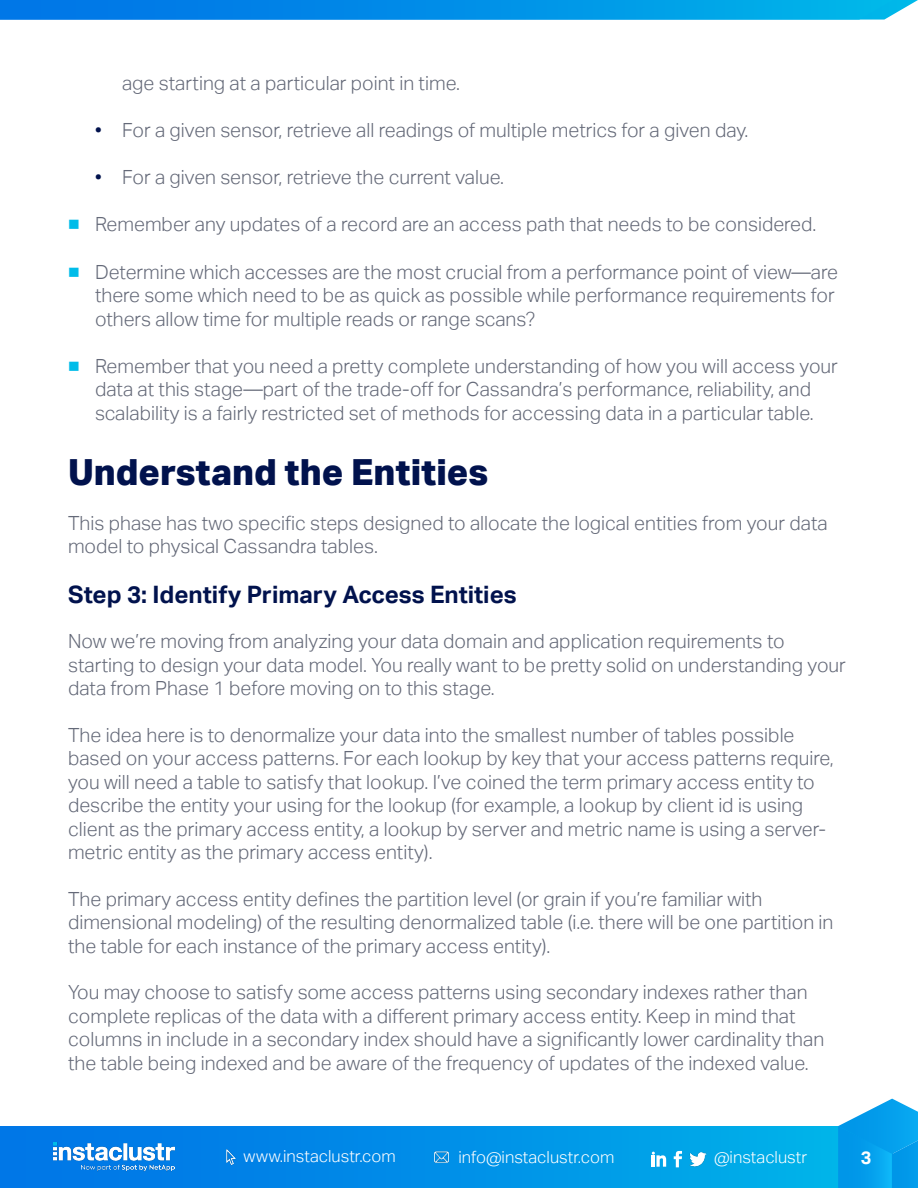
<style>
.page{position:relative;width:918px;height:1188px;background:#fff}
.page>*{position:absolute;margin:0;border:0;box-sizing:border-box;transform-origin:0 0}
.t1{font:800 36px "Aktiv Grotesk";color:#01124d}
.t2{font:700 24px "Aktiv Grotesk";color:#01124d}
.t3{font:300 19.5px/23.4px "Aktiv Grotesk";color:#646978}
.t4{font:700 18px "Aktiv Grotesk";color:#fff}
.t5{font:300 16.65px "Aktiv Grotesk";color:#fff}
.s1{color:#01124d}
.s2{font-weight:400;color:#00bce9}
</style>
<div class="page">
<div style="left:0;top:1127px;width:892px;height:61px;background:linear-gradient(to right,#0070e7,#00b4e9)"></div>
<img style="left:433px;top:1149px;width:17px;height:16px">
<img style="left:223px;top:1149px;width:16px;height:16px">
<img style="left:690px;top:1151px;width:16px;height:16px">
<svg style="left:674px;top:1151px;width:8px;height:16px"></svg>
<svg style="left:652px;top:1152px;width:14px;height:15px"></svg>
<svg style="left:838px;top:1099px;width:80px;height:89px;background:#22a9ee"></svg>
<img style="left:54px;top:1142px;width:120px;height:30px">
<svg style="left:0;top:0;width:918px;height:20px;background:#0794e8"></svg>
<p class="t3" style="left:122px;top:72px;width:339px">age starting at a particular point in time.</p>
<p class="t3" style="left:95px;top:119px;width:655px"><span class="s1">•</span> For a given sensor, retrieve all readings of multiple metrics for a given day.</p>
<p class="t3" style="left:95px;top:166px;width:410px"><span class="s1">•</span> For a given sensor, retrieve the current value.</p>
<p class="t3" style="left:68px;top:213px;width:750px"><span class="s2">■</span> Remember any updates of a record are an access path that needs to be considered.</p>
<p class="t3" style="left:95px;top:260px;width:745px;text-indent:-27px"><span class="s2">■</span> Determine which accesses are the most crucial from a performance point of view—are there some which need to be as quick as possible while performance requirements for others allow time for multiple reads or range scans?</p>
<p class="t3" style="left:68px;top:355px;width:771px;text-align:center"><span class="s2">■</span> Remember that you need a pretty complete understanding of how you will access your data at this stage—part of the trade-off for Cassandra’s performance, reliability, and scalability is a fairly restricted set of methods for accessing data in a particular table.</p>
<p class="t1" style="left:68px;top:449px;width:422px">Understand the Entities</p>
<p class="t3" style="left:68px;top:511px;width:761px">This phase has two specific steps designed to allocate the logical entities from your data model to physical Cassandra tables.</p>
<p class="t2" style="left:68px;top:581px;width:450px">Step 3: Identify Primary Access Entities</p>
<p class="t3" style="left:68px;top:630px;width:779px">Now we’re moving from analyzing your data domain and application requirements to starting to design your data model. You really want to be pretty solid on understanding your data from Phase 1 before moving on to this stage.</p>
<p class="t3" style="left:68px;top:724px;width:767px">The idea here is to denormalize your data into the smallest number of tables possible based on your access patterns. For each lookup by key that your access patterns require, you will need a table to satisfy that lookup. I’ve coined the term primary access entity to describe the entity your using for the lookup (for example, a lookup by client id is using client as the primary access entity, a lookup by server and metric name is using a server&shy;metric entity as the primary access entity).</p>
<p class="t3" style="left:68px;top:887px;width:767px">The primary access entity defines the partition level (or grain if you’re familiar with dimensional modeling) of the resulting denormalized table (i.e. there will be one partition in the table for each instance of the primary access entity).</p>
<p class="t3" style="left:68px;top:981px;width:758px">You may choose to satisfy some access patterns using secondary indexes rather than complete replicas of the data with a different primary access entity. Keep in mind that columns in include in a secondary index should have a significantly lower cardinality than the table being indexed and be aware of the frequency of updates of the indexed value.</p>
<p class="t5" style="left:244px;top:1146px;width:154px">www.instaclustr.com</p>
<p class="t5" style="left:459px;top:1147px;width:157px">info@instaclustr.com</p>
<p class="t5" style="left:714px;top:1148px;width:95px">@instaclustr</p>
<p class="t4" style="left:861px;top:1147px;width:12px">3</p>
</div>
